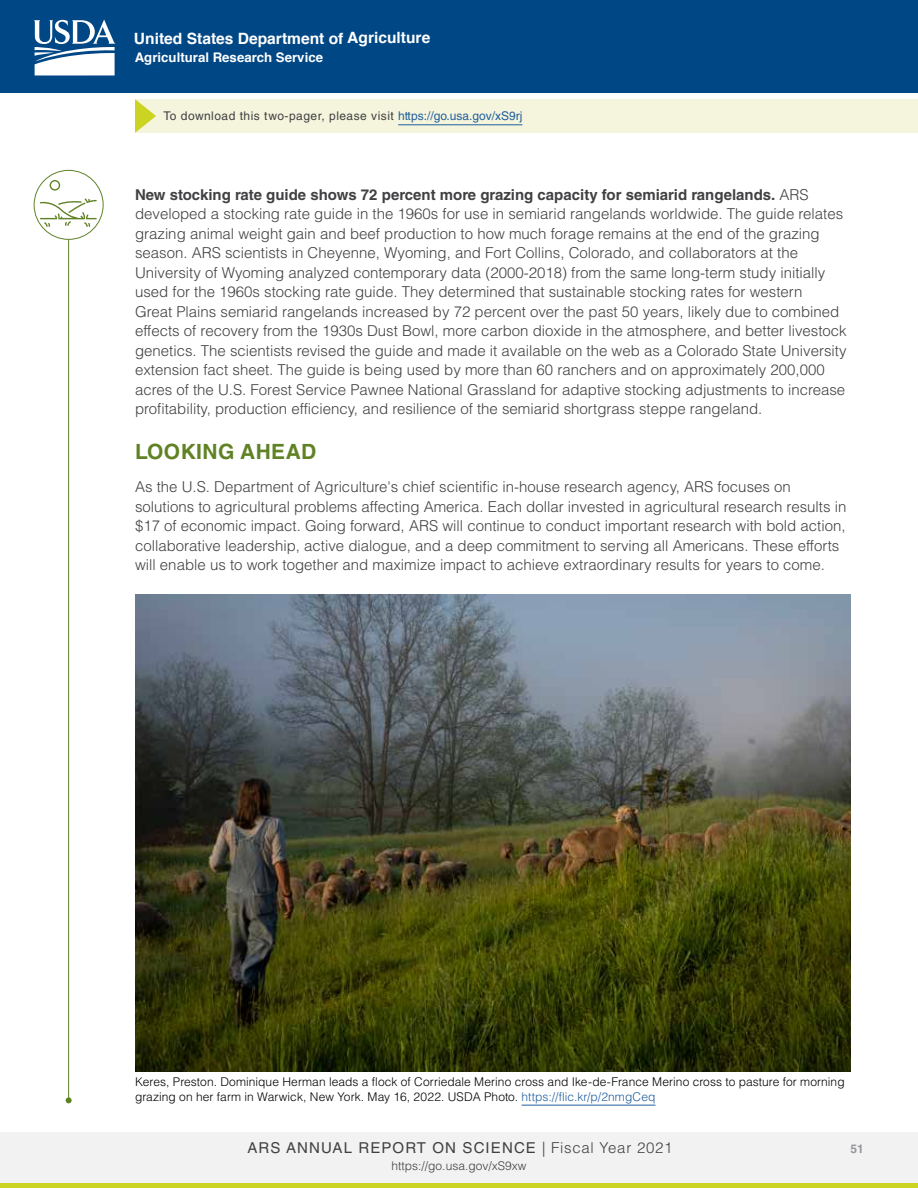
<style>
.page{position:relative;width:918px;height:1188px;background:#fff}
.page>*{position:absolute;margin:0;border:0;box-sizing:border-box;transform-origin:0 0}
.t1{font:700 21px "Helvetica LT Std";letter-spacing:.02em;color:#608225}
.t2{font:700 15.6px "Helvetica";color:#fff}
.Body{font:300 15px/19.5px "Helvetica LT Std";color:#414042}
.t3{font:15px "Helvetica LT Std";letter-spacing:.075em;color:#414042}
.t4{font:700 13.2px "Helvetica";color:#fff}
.captions{font:300 12px/15px "Helvetica LT Std";letter-spacing:.005em;color:#000}
.Body-2{font:12px "Helvetica LT Std";letter-spacing:.04em;color:#414042}
.t5{font:300 12px "Helvetica LT Std";color:#414042}
.t6{font:700 12px "Helvetica LT Std";color:#939598}
.s1{color:#215e9e}
.s2{font-weight:700}
.s3{font-weight:300}
</style>
<div class="page">
<div style="left:0;top:0;width:918px;height:93px;background:#004785"></div>
<div style="left:0;top:1132px;width:918px;height:56px;background:#f2f2f2"></div>
<div style="left:0;top:1183px;width:918px;height:5px;background:#cbd422"></div>
<svg style="left:34px;top:19px;width:82px;height:56px"></svg>
<div style="left:135px;top:99px;width:783px;height:34px;background:#f4f5dc"></div>
<svg style="left:135px;top:99px;width:21px;height:34px"></svg>
<hr style="left:68px;top:240px;width:1px;height:860px;background:#608225">
<svg style="left:66px;top:1097px;width:6px;height:6px"></svg>
<div style="left:34px;top:170px;width:70px;height:70px;border:1px solid #608225;border-radius:50%"></div>
<hr style="left:398px;top:125px;width:124px;height:1px;background:#215e9e">
<svg style="left:50px;top:180px;width:10px;height:11px"></svg>
<svg style="left:40px;top:198px;width:57px;height:29px"></svg>
<img style="left:135px;top:594px;width:715px;height:478px">
<hr style="left:522px;top:1105px;width:133px;height:1px;background:#215e9e">
<p class="t2" style="left:134px;top:25px;width:298px">United States Department of Agriculture</p>
<p class="t4" style="left:135px;top:47px;width:190px">Agricultural Research Service</p>
<p class="Body-2" style="left:164px;top:109px;width:360px">To download this two-pager, please visit <span class="s1">https://go.usa.gov/xS9rj</span></p>
<p class="Body" style="left:135px;top:185px;width:713px"><span class="s2">New stocking rate guide shows 72 percent more grazing capacity for semiarid rangelands.</span> ARS developed a stocking rate guide in the 1960s for use in semiarid rangelands worldwide. The guide relates grazing animal weight gain and beef production to how much forage remains at the end of the grazing season. ARS scientists in Cheyenne, Wyoming, and Fort Collins, Colorado, and collaborators at the University of Wyoming analyzed contemporary data (2000-2018) from the same long-term study initially used for the 1960s stocking rate guide. They determined that sustainable stocking rates for western<br>Great Plains semiarid rangelands increased by 72 percent over the past 50 years, likely due to combined effects of recovery from the 1930s Dust Bowl, more carbon dioxide in the atmosphere, and better livestock genetics. The scientists revised the guide and made it available on the web as a Colorado State University extension fact sheet. The guide is being used by more than 60 ranchers and on approximately 200,000 acres of the U.S. Forest Service Pawnee National Grassland for adaptive stocking adjustments to increase profitability, production efficiency, and resilience of the semiarid shortgrass steppe rangeland.</p>
<h1 class="t1" style="left:135px;top:439px;width:183px">LOOKING AHEAD</h1>
<p class="Body" style="left:135px;top:477px;width:713px">As the U.S. Department of Agriculture's chief scientific in-house research agency, ARS focuses on solutions to agricultural problems affecting America. Each dollar invested in agricultural research results in $17 of economic impact. Going forward, ARS will continue to conduct important research with bold action, collaborative leadership, active dialogue, and a deep commitment to serving all Americans. These efforts will enable us to work together and maximize impact to achieve extraordinary results for years to come.</p>
<p class="captions" style="left:135px;top:1074px;width:711px">Keres, Preston. Dominique Herman leads a flock of Corriedale Merino cross and Ike-de-France Merino cross to pasture for morning grazing on her farm in Warwick, New York. May 16, 2022. USDA Photo. <span class="s1">https://flic.kr/p/2nmgCeq</span></p>
<p class="t3" style="left:248px;top:1139px;width:427px">ARS ANNUAL REPORT ON SCIENCE <span class="s3">| Fiscal Year 2021</span></p>
<p class="t5" style="left:392px;top:1158px;width:136px">https://go.usa.gov/xS9xw</p>
<p class="t6" style="left:850px;top:1142px;width:15px">51</p>
</div>
